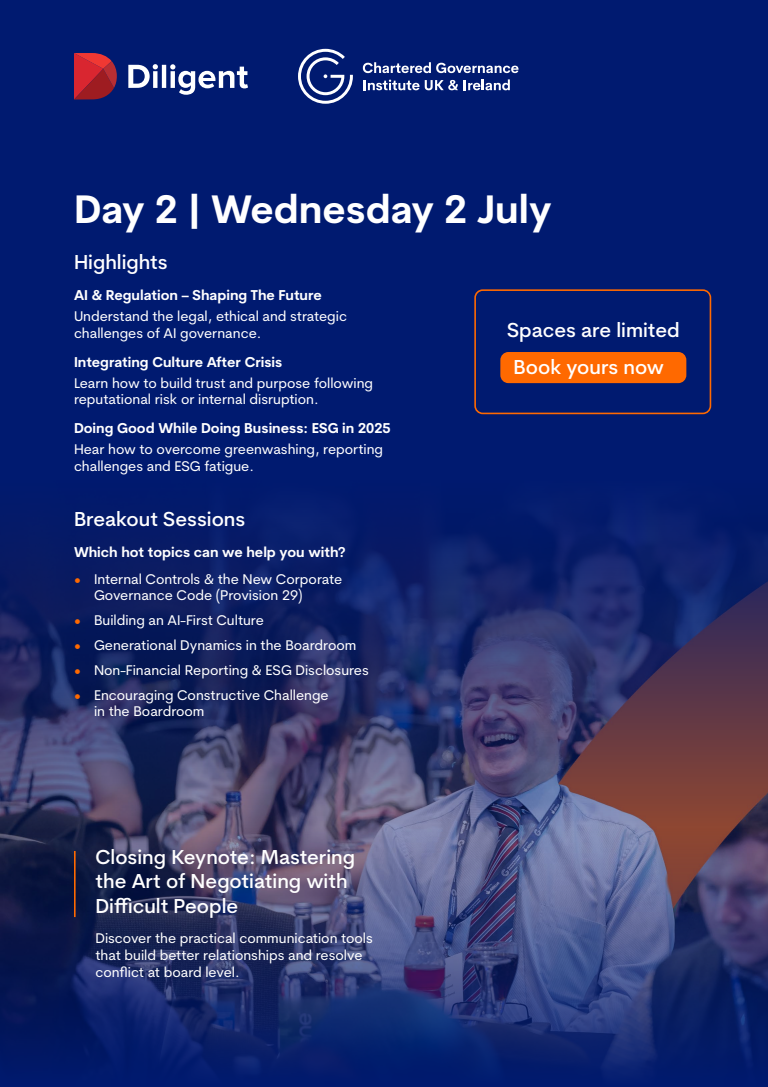
<style>
.page{position:relative;width:768px;height:1087px;background:#fff}
.page>*{position:absolute;margin:0;border:0;box-sizing:border-box;transform-origin:0 0}
.t1{font:700 38.96px "Cerebri Sans";color:#fff}
.t2{font:500 20px/24px "Cerebri Sans";color:#fff}
.t3{font:14px/16.8px "Cerebri Sans";color:#fff}
.t4{font:700 14px "Cerebri Sans";color:#fff}
.s1{color:#ff6900}
</style>
<div class="page">
<div style="left:0;top:0;width:768px;height:1086px;background:#001a70"></div>
<img style="left:0;top:515px;width:768px;height:313px">
<svg style="left:0;top:828px;width:768px;height:242px"></svg>
<div style="left:500px;top:352px;width:186px;height:31px;background:#ff6900;border-radius:8px"></div>
<hr style="left:74px;top:851px;width:2px;height:66px;background:#ff6900">
<div style="left:474px;top:289px;width:237px;height:125px;border:2px solid #ff6900;border-radius:8px"></div>
<svg style="left:298px;top:49px;width:55px;height:55px"></svg>
<svg style="left:363px;top:62px;width:156px;height:11px"></svg>
<svg style="left:364px;top:80px;width:94px;height:10px"></svg>
<svg style="left:464px;top:79px;width:46px;height:11px"></svg>
<svg style="left:128px;top:64px;width:120px;height:31px"></svg>
<svg style="left:74px;top:53px;width:43px;height:47px;background:#a92434"></svg>
<h1 class="t1" style="left:74px;top:185px;width:479px">Day 2 | Wednesday 2 July</h1>
<h2 class="t2" style="left:74px;top:250px;width:95px">Highlights</h2>
<p class="t4" style="left:74px;top:286px;width:249px">AI &amp; Regulation – Shaping The Future</p>
<p class="t3" style="left:74px;top:308px;width:274px">Understand the legal, ethical and strategic challenges of AI governance.</p>
<p class="t4" style="left:74px;top:353px;width:210px">Integrating Culture After Crisis</p>
<p class="t3" style="left:74px;top:374px;width:301px">Learn how to build trust and purpose following reputational risk or internal disruption.</p>
<p class="t4" style="left:74px;top:419px;width:318px">Doing Good While Doing Business: ESG in 2025</p>
<p class="t3" style="left:74px;top:441px;width:311px">Hear how to overcome greenwashing, reporting challenges and ESG fatigue.</p>
<h2 class="t2" style="left:74px;top:507px;width:173px">Breakout Sessions</h2>
<p class="t4" style="left:74px;top:543px;width:273px">Which hot topics can we help you with?</p>
<p class="t3" style="left:94px;top:570px;width:250px;text-indent:-20px"><span class="s1">•</span> Internal Controls &amp; the New Corporate<br>Governance Code (Provision 29)</p>
<p class="t3" style="left:74px;top:612px;width:191px"><span class="s1">•</span> Building an AI-First Culture</p>
<p class="t3" style="left:74px;top:636px;width:284px"><span class="s1">•</span> Generational Dynamics in the Boardroom</p>
<p class="t3" style="left:74px;top:661px;width:296px"><span class="s1">•</span> Non-Financial Reporting &amp; ESG Disclosures</p>
<p class="t3" style="left:94px;top:686px;width:236px;text-indent:-20px"><span class="s1">•</span> Encouraging Constructive Challenge in the Boardroom</p>
<h2 class="t2" style="left:507px;top:311px;width:174px;line-height:36.9px;text-align:center">Spaces are limited<br>Book yours now</h2>
<h2 class="t2" style="left:95px;top:845px;width:261px">Closing Keynote: Mastering the Art of Negotiating with<br>Difficult People</h2>
<p class="t3" style="left:95px;top:929px;width:279px">Discover the practical communication tools that build better relationships and resolve conflict at board level.</p>
</div>
